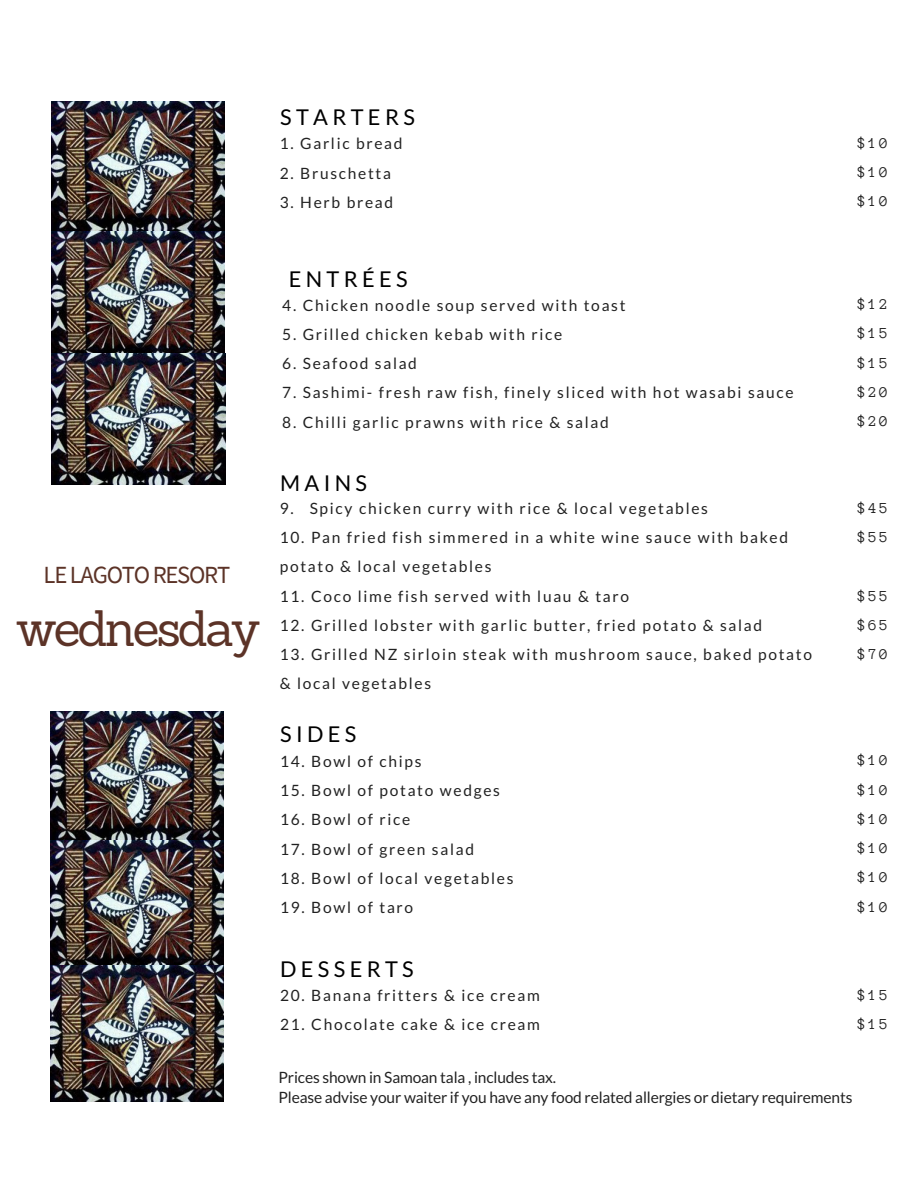
<style>
.page{position:relative;width:918px;height:1188px;background:#fff}
.page>*{position:absolute;margin:0;border:0;box-sizing:border-box;transform-origin:0 0}
.t1{font:49.8px "Sanchez";letter-spacing:-.06em;color:#5c3327}
.t2{font:24.6px "Source Sans Pro";letter-spacing:-.05em;color:#5c3327}
.t3{font:21.75px "Lato";letter-spacing:.2em;color:#000}
.t4{font:15.6px/29.2px "Lato";letter-spacing:.11em;color:#212121}
.t5{font:15.6px/20.2px "Lato";letter-spacing:-.01em;color:#222}
.t6{font:15.6px/29.2px "Anonymous Pro";letter-spacing:.16em;color:#222;text-align:justify}
.t7{font:15.6px "Lato";letter-spacing:.11em;color:#222}
.s1{color:#212121}
</style>
<div class="page">
<img style="left:51px;top:101px;width:174px;height:261px">
<img style="left:52px;top:354px;width:173px;height:130px">
<img style="left:51px;top:711px;width:173px;height:255px">
<img style="left:51px;top:966px;width:173px;height:136px">
<h3 class="t3" style="left:280px;top:103px;width:136px">STARTERS</h3>
<p class="t7" style="left:280px;top:134px;width:124px">1. Garlic bread</p>
<p class="t7" style="left:280px;top:163px;width:113px">2. Bruschetta</p>
<p class="t7" style="left:280px;top:192px;width:115px">3. Herb <span class="s1">bread</span></p>
<p class="t6" style="left:858px;top:128px;width:32px">$10 $10 $10</p>
<h2 class="t2" style="left:44px;top:559px;width:188px">LELAGOTORESORT</h2>
<h1 class="t1" style="left:16px;top:596px;width:246px">wednesday</h1>
<h3 class="t3" style="left:289px;top:265px;width:121px">ENTRÉES</h3>
<p class="t4" style="left:282px;top:290px;width:345px">4. Chicken noodle soup served with toast</p>
<p class="t4" style="left:282px;top:319px;width:282px">5. Grilled chicken kebab with rice</p>
<p class="t4" style="left:282px;top:348px;width:136px">6. Seafood salad</p>
<p class="t4" style="left:282px;top:378px;width:513px">7. Sashimi- fresh raw fish, finely sliced with hot wasabi sauce</p>
<p class="t4" style="left:282px;top:407px;width:328px">8. Chilli garlic prawns with rice &amp; salad</p>
<h3 class="t3" style="left:280px;top:470px;width:88px">MAINS</h3>
<p class="t4" style="left:280px;top:493px;width:430px">9. Spicy chicken curry with rice &amp; local vegetables</p>
<p class="t4" style="left:280px;top:522px;width:510px">10. Pan fried fish simmered in a white wine sauce with baked potato &amp; local vegetables</p>
<p class="t4" style="left:280px;top:581px;width:351px">11. Coco lime fish served with luau &amp; taro</p>
<p class="t4" style="left:280px;top:610px;width:484px">12. Grilled lobster with garlic butter, fried potato &amp; salad</p>
<p class="t4" style="left:280px;top:639px;width:534px">13. Grilled NZ sirloin steak with mushroom sauce, baked potato &amp; local vegetables</p>
<h3 class="t3" style="left:280px;top:721px;width:78px">SIDES</h3>
<p class="t4" style="left:280px;top:746px;width:143px">14. Bowl of chips</p>
<p class="t4" style="left:280px;top:775px;width:221px">15. Bowl of potato wedges</p>
<p class="t4" style="left:280px;top:805px;width:132px">16. Bowl of rice</p>
<p class="t4" style="left:280px;top:834px;width:195px">17. Bowl of green salad</p>
<p class="t4" style="left:280px;top:863px;width:235px">18. Bowl of local vegetables</p>
<p class="t4" style="left:280px;top:892px;width:135px">19. Bowl of taro</p>
<h3 class="t3" style="left:280px;top:956px;width:135px">DESSERTS</h3>
<p class="t4" style="left:280px;top:980px;width:261px">20. Banana fritters &amp; ice cream</p>
<p class="t4" style="left:280px;top:1010px;width:261px">21. Chocolate cake &amp; ice cream</p>
<p class="t6" style="left:858px;top:290px;width:32px">$12 $15 $15 $20 $20</p>
<p class="t6" style="left:858px;top:494px;width:32px">$45 $55</p>
<p class="t6" style="left:858px;top:581px;width:32px">$55 $65 $70</p>
<p class="t6" style="left:858px;top:746px;width:32px">$10 $10 $10 $10 $10 $10</p>
<p class="t6" style="left:858px;top:981px;width:32px">$15 $15</p>
<p class="t5" style="left:279px;top:1067px;width:575px">Prices shown in Samoan tala , includes tax.<br>Please advise your waiter if you have any food related allergies or dietary requirements</p>
</div>
